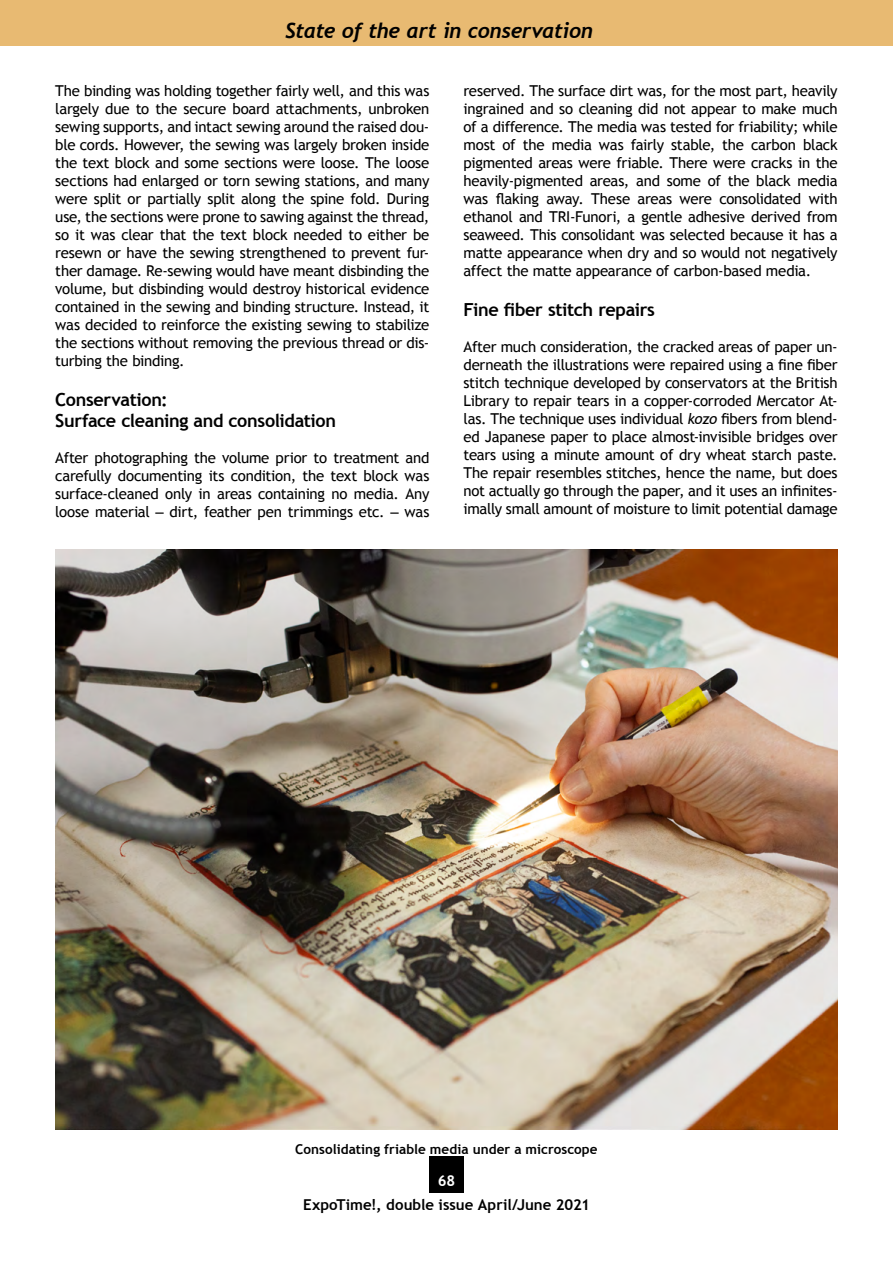
<style>
.page{position:relative;width:893px;height:1263px;background:#fff}
.page>*{position:absolute;margin:0;border:0;box-sizing:border-box;transform-origin:0 0}
.t1{font:italic 700 21px "Trebuchet";letter-spacing:-.02em;color:#000}
.t2{font:700 18px/21.6px "Trebuchet MS";letter-spacing:-.02em;color:#000}
.t3{font:15px/18px "Trebuchet MS";letter-spacing:-.02em;color:#000;text-align:justify}
.t4{font:700 15px "Trebuchet MS";color:#000}
.t5{font:700 15px "Trebuchet MS";color:#fff}
.t6{font:700 13.5px "Trebuchet MS";letter-spacing:.005em;color:#000}
.s1{font-family:"Arial"}
.s2{font-style:italic}
</style>
<div class="page">
<div style="left:429px;top:1157px;width:34px;height:36px;background:#000"></div>
<img style="left:55px;top:549px;width:783px;height:580px">
<div style="left:0;top:0;width:893px;height:45px;background:#e8ba72"></div>
<h1 class="t1" style="left:285px;top:18px;width:309px">State of the art in conservation</h1>
<p class="t3" style="left:55px;top:82px;width:376px">The binding was holding together fairly well, and this was largely due to the secure board attachments, unbroken sewing supports, and intact sewing around the raised dou&shy;ble cords. However, the sewing was largely broken inside the text block and some sections were loose. The loose sections had enlarged or torn sewing stations, and many were split or partially split along the spine fold. During use, the sections were prone to sawing against the thread, so it was clear that the text block needed to either be resewn or have the sewing strengthened to prevent fur&shy;ther damage. Re-sewing would have meant disbinding the volume, but disbinding would destroy historical evidence contained in the sewing and binding structure. Instead, it was decided to reinforce the existing sewing to stabilize the sections without removing the previous thread or dis&shy;turbing the binding.</p>
<p class="t2" style="left:55px;top:389px;width:282px">Conservation:<br>Surface cleaning and consolidation</p>
<p class="t3" style="left:55px;top:449px;width:376px">After photographing the volume prior to treatment and carefully documenting its condition, the text block was surface-cleaned only in areas containing no media. Any loose material <span class="s1">–</span> dirt, feather pen trimmings etc. <span class="s1">–</span> was</p>
<p class="t3" style="left:463px;top:82px;width:376px">reserved. The surface dirt was, for the most part, heavily ingrained and so cleaning did not appear to make much of a difference. The media was tested for friability; while most of the media was fairly stable, the carbon black pigmented areas were friable. There were cracks in the heavily-pigmented areas, and some of the black media was flaking away. These areas were consolidated with ethanol and TRI-Funori, a gentle adhesive derived from seaweed. This consolidant was selected because it has a matte appearance when dry and so would not negatively affect the matte appearance of carbon-based media.</p>
<p class="t2" style="left:463px;top:299px;width:193px">Fine fiber stitch repairs</p>
<p class="t3" style="left:463px;top:338px;width:376px">After much consideration, the cracked areas of paper un&shy;derneath the illustrations were repaired using a fine fiber stitch technique developed by conservators at the British Library to repair tears in a copper-corroded Mercator At&shy;las. The technique uses individual <span class="s2">kozo</span> fibers from blend&shy;ed Japanese paper to place almost-invisible bridges over tears using a minute amount of dry wheat starch paste.<br>The repair resembles stitches, hence the name, but does not actually go through the paper, and it uses an infinites&shy;imally small amount of moisture to limit potential damage</p>
<p class="t6" style="left:295px;top:1141px;width:304px">Consolidating friable media under a microscope</p>
<p class="t5" style="left:438px;top:1171px;width:19px">68</p>
<p class="t4" style="left:303px;top:1195px;width:288px">ExpoTime!, double issue April/June 2021</p>
</div>
